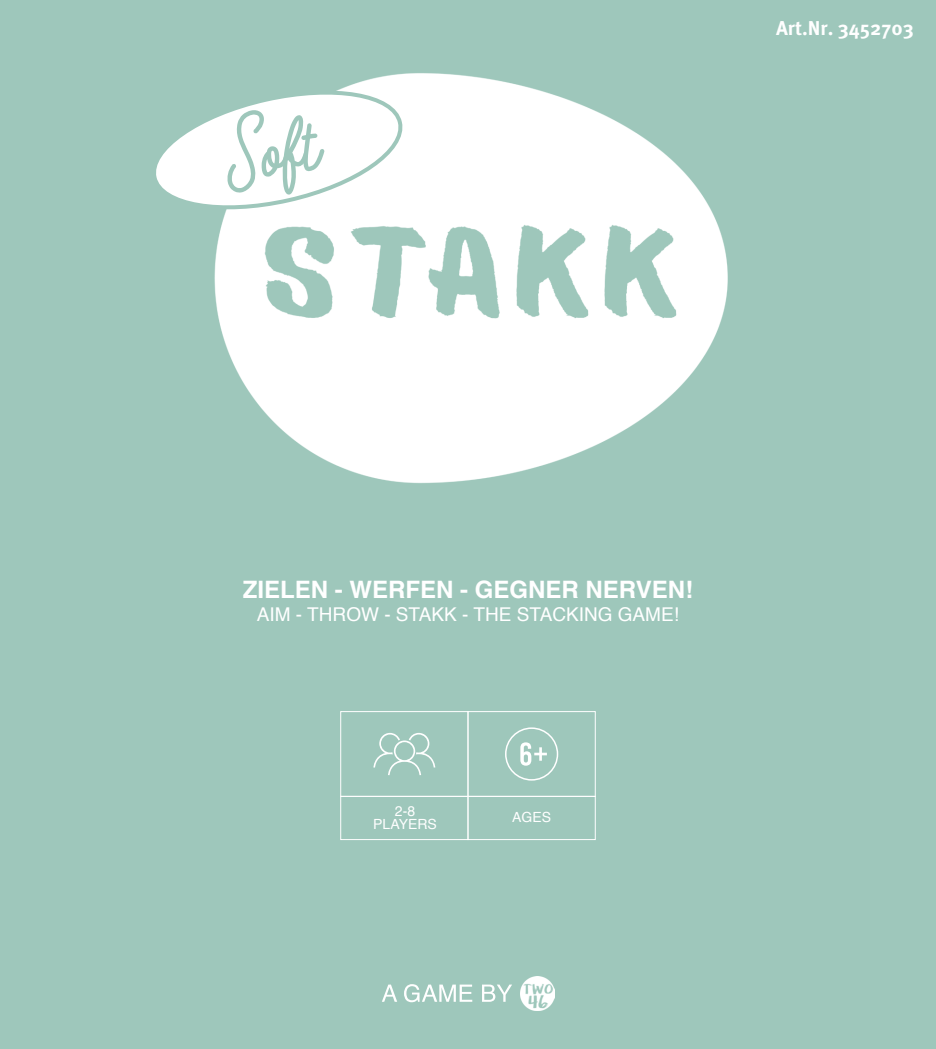
<style>
.page{position:relative;width:936px;height:1049px;background:#fff}
.page>*{position:absolute;margin:0;border:0;box-sizing:border-box;transform-origin:0 0}
.t1{font:700 24px "Helvetica";color:#fff}
.t2{font:700 20px "Meta Pro";color:#fff}
.t3{font:19px "Helvetica";color:#fff}
.t4{font:14px/12.8px "Helvetica";color:#fff;text-align:center}
</style>
<div class="page">
<div style="left:0;top:0;width:935px;height:1049px;background:#9ec7bb"></div>
<img style="left:214px;top:73px;width:514px;height:410px">
<div style="left:340px;top:711px;width:128px;height:86px;border:1px solid #fff"></div>
<div style="left:467px;top:711px;width:128px;height:86px;border:1px solid #fff"></div>
<div style="left:340px;top:796px;width:128px;height:44px;border:1px solid #fff"></div>
<div style="left:467px;top:796px;width:128px;height:44px;border:1px solid #fff"></div>
<svg style="left:520px;top:742px;width:27px;height:24px"></svg>
<svg style="left:373px;top:733px;width:62px;height:42px"></svg>
<div style="left:505px;top:727px;width:53px;height:54px;border:2px solid #fff;border-radius:50%"></div>
<img style="left:520px;top:976px;width:34px;height:34px">
<svg style="left:382px;top:984px;width:15px;height:18px"></svg>
<svg style="left:404px;top:984px;width:68px;height:18px"></svg>
<svg style="left:482px;top:984px;width:30px;height:18px"></svg>
<svg style="left:156px;top:80px;width:250px;height:140px"></svg>
<p class="t2" style="left:776px;top:12px;width:139px">Art.Nr. 3452703</p>
<p class="t1" style="left:243px;top:575px;width:452px">ZIELEN - WERFEN - GEGNER NERVEN!</p>
<p class="t3" style="left:257px;top:599px;width:423px">AIM - THROW - STAKK - THE STACKING GAME!</p>
<p class="t4" style="left:373px;top:805px;width:65px">2-8<br>PLAYERS</p>
<p class="t4" style="left:512px;top:811px;width:40px">AGES</p>
</div>
